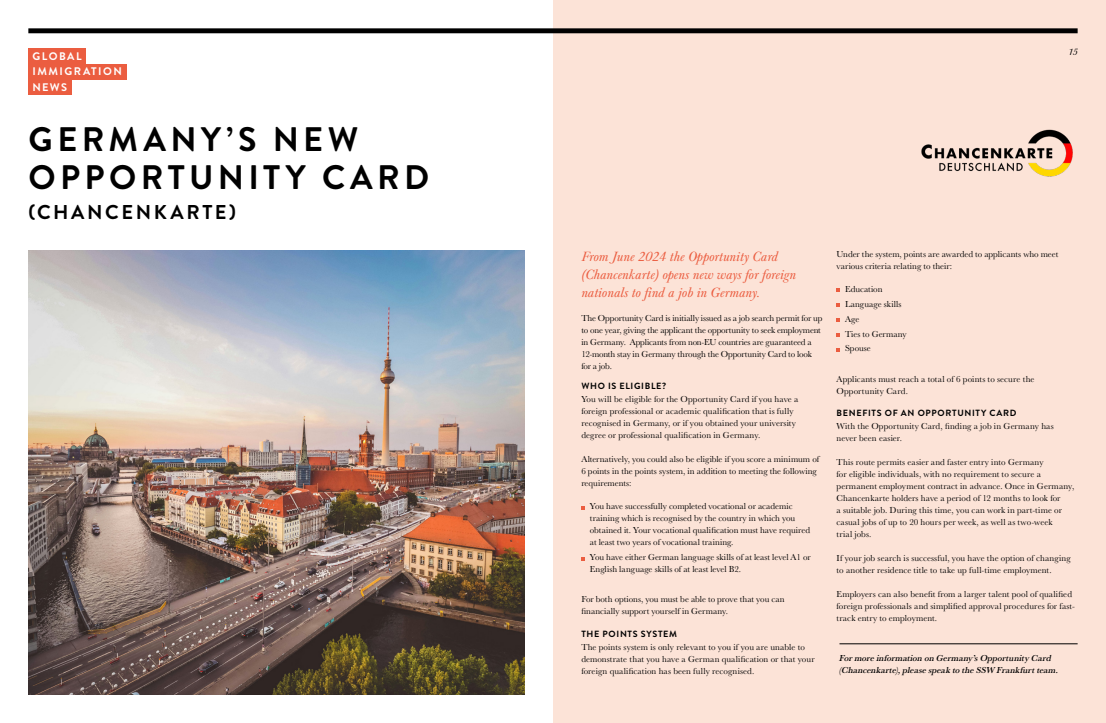
<style>
.page{position:relative;width:1106px;height:723px;background:#fff}
.page>*{position:absolute;margin:0;border:0;box-sizing:border-box;transform-origin:0 0}
.t1{font:700 34px/38px "Brandon Grotesque";letter-spacing:.13em;color:#000}
.t2{font:700 20px "Brandon Grotesque";letter-spacing:.135em;color:#000}
.t3{font:italic 14px/18px "Baskerville URW";color:#eb5d40}
.t4{font:700 11px/15.6px "Brandon Grotesque";letter-spacing:.135em;color:#fff}
.t5{font:italic 9.5px "Baskerville URW";color:#000}
.t6{font:9px/12px "Baskerville URW";letter-spacing:.005em;color:#000}
.t7{font:9px/12px "Baskerville URW";letter-spacing:-.015em;color:#000}
.t8{font:italic 500 9px/12px "Baskerville URW";color:#000}
.t9{font:700 9px "Brandon Grotesque";letter-spacing:.075em;color:#000}
</style>
<div class="page">
<div style="left:553px;top:0;width:553px;height:723px;background:#fce3d7"></div>
<div style="left:28px;top:28px;width:525px;height:5px;background:#000"></div>
<div style="left:553px;top:28px;width:524px;height:5px;background:#000"></div>
<div style="left:28px;top:48px;width:58px;height:16px;background:#eb5d40"></div>
<div style="left:28px;top:64px;width:99px;height:16px;background:#eb5d40"></div>
<div style="left:28px;top:79px;width:43px;height:16px;background:#eb5d40"></div>
<svg style="left:836px;top:289px;width:4px;height:3px"></svg>
<svg style="left:836px;top:303px;width:4px;height:4px"></svg>
<svg style="left:836px;top:318px;width:4px;height:4px"></svg>
<svg style="left:836px;top:333px;width:4px;height:3px"></svg>
<svg style="left:836px;top:348px;width:4px;height:3px"></svg>
<img style="left:29px;top:251px;width:495px;height:443px">
<hr style="left:839px;top:643px;width:238px;height:1px;background:#000">
<img style="left:921px;top:129px;width:152px;height:48px">
<p class="t4" style="left:32px;top:48px;width:91px">GLOBAL<br>IMMIGRATION<br>NEWS</p>
<h1 class="t1" style="left:29px;top:121px;width:402px">GERMANY’S NEW<br>OPPORTUNITY CARD</h1>
<h2 class="t2" style="left:28px;top:198px;width:209px">(CHANCENKARTE)</h2>
<p class="t5" style="left:1068px;top:46px;width:11px">15</p>
<h3 class="t3" style="left:581px;top:248px;width:216px">From June 2024 the Opportunity Card (Chancenkarte) opens new ways for foreign nationals to find a job in Germany.</h3>
<p class="t7" style="left:581px;top:311px;width:242px">The Opportunity Card is initially issued as a job search permit for up to one year, giving the applicant the opportunity to seek employment in Germany. Applicants from non-EU countries are guaranteed a 12-month stay in Germany through the Opportunity Card to look for a job.</p>
<p class="t9" style="left:581px;top:380px;width:86px">WHO IS ELIGIBLE?</p>
<p class="t6" style="left:581px;top:393px;width:218px">You will be eligible for the Opportunity Card if you have a foreign professional or academic qualification that is fully recognised in Germany, or if you obtained your university degree or professional qualification in Germany.</p>
<p class="t6" style="left:581px;top:453px;width:239px">Alternatively, you could also be eligible if you score a minimum of<br>6 points in the points system, in addition to meeting the following requirements:</p>
<p class="t6" style="left:590px;top:500px;width:222px">You have successfully completed vocational or academic training which is recognised by the country in which you obtained it. Your vocational qualification must have required at least two years of vocational training.</p>
<p class="t6" style="left:590px;top:551px;width:222px">You have either German language skills of at least level A1 or<br>English language skills of at least level B2.</p>
<p class="t6" style="left:581px;top:593px;width:205px">For both options, you must be able to prove that you can financially support yourself in Germany.</p>
<p class="t9" style="left:581px;top:627px;width:97px">THE POINTS SYSTEM</p>
<p class="t6" style="left:581px;top:640px;width:235px">The points system is only relevant to you if you are unable to demonstrate that you have a German qualification or that your foreign qualification has been fully recognised.</p>
<p class="t6" style="left:836px;top:248px;width:223px">Under the system, points are awarded to applicants who meet various criteria relating to their:</p>
<p class="t6" style="left:845px;top:281px;width:63px;line-height:14.8px">Education<br>Language skills<br>Age<br>Ties to Germany<br>Spouse</p>
<p class="t6" style="left:836px;top:373px;width:199px">Applicants must reach a total of 6 points to secure the<br>Opportunity Card.</p>
<p class="t9" style="left:836px;top:406px;width:181px">BENEFITS OF AN OPPORTUNITY CARD</p>
<p class="t6" style="left:836px;top:420px;width:219px">With the Opportunity Card, finding a job in Germany has never been easier.</p>
<p class="t6" style="left:836px;top:456px;width:239px">This route permits easier and faster entry into Germany<br>for eligible individuals, with no requirement to secure a permanent employment contract in advance. Once in Germany, Chancenkarte holders have a period of 12 months to look for<br>a suitable job. During this time, you can work in part-time or casual jobs of up to 20 hours per week, as well as two-week<br>trial jobs.</p>
<p class="t6" style="left:836px;top:551px;width:236px">If your job search is successful, you have the option of changing to another residence title to take up full-time employment.</p>
<p class="t6" style="left:836px;top:587px;width:240px">Employers can also benefit from a larger talent pool of qualified foreign professionals and simplified approval procedures for fast&shy;track entry to employment.</p>
<p class="t8" style="left:839px;top:652px;width:221px">For more information on Germany’s Opportunity Card (Chancenkarte), please speak to the SSW Frankfurt team.</p>
</div>
